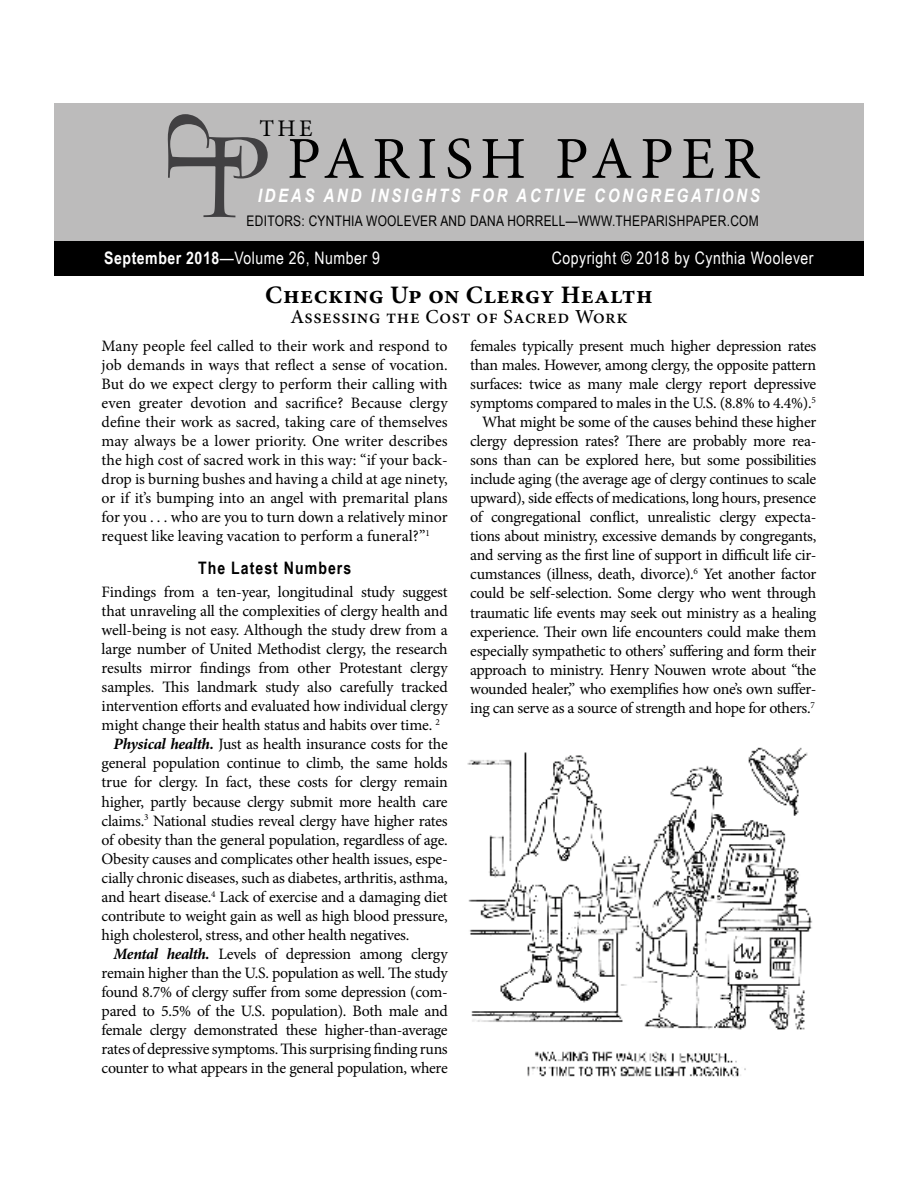
<style>
.page{position:relative;width:918px;height:1188px;background:#fff}
.page>*{position:absolute;margin:0;border:0;box-sizing:border-box;transform-origin:0 0}
.t1{font:59.55px "Minion Pro";letter-spacing:.13em;color:#000}
.t2{font:700 25.2px "Minion Pro";letter-spacing:.02em;color:#000}
.t3{font:23.85px "Minion Pro";color:#000}
.t4{font:500 19.8px "Minion Pro";letter-spacing:.03em;color:#000}
.t5{font:italic 700 18.6px "Arial Narrow";letter-spacing:.14em;color:#fff}
.t6{font:17.25px "Arial Narrow";letter-spacing:.03em;color:#fff}
.t7{font:700 17.25px "Arial Narrow";letter-spacing:.06em;color:#000}
.t8{font:15.9px/19px "Minion Pro";letter-spacing:-.02em;color:#000;text-align:justify}
.t9{font:14.55px "Arial Narrow";letter-spacing:.02em;color:#000}
.s1{font-weight:700}
.s2{font-weight:700;font-style:italic}
</style>
<div class="page">
<img style="left:467px;top:747px;width:346px;height:330px">
<div style="left:54px;top:241px;width:810px;height:35px;background:#000"></div>
<div style="left:54px;top:104px;width:810px;height:137px;background:#bcbbbb"></div>
<svg style="left:168px;top:114px;width:100px;height:103px"></svg>
<h3 class="t3" style="left:259px;top:113px;width:55px">THE</h3>
<h1 class="t1" style="left:287px;top:119px;width:474px">PARISH PAPER</h1>
<p class="t5" style="left:258px;top:181px;width:504px">IDEAS AND INSIGHTS FOR ACTIVE CONGREGATIONS</p>
<p class="t9" style="left:247px;top:210px;width:514px">EDITORS: CYNTHIA WOOLEVER AND DANA HORRELL—WWW.THEPARISHPAPER.COM</p>
<p class="t6" style="left:104px;top:245px;width:277px"><span class="s1">September 2018</span>—Volume 26, Number 9</p>
<p class="t6" style="left:552px;top:245px;width:263px">Copyright © 2018 by Cynthia Woolever</p>
<h2 class="t2" style="left:265px;top:277px;width:389px">Checking Up on Clergy Health</h2>
<p class="t4" style="left:290px;top:303px;width:339px">Assessing the Cost of Sacred Work</p>
<p class="t8" style="left:102px;top:336px;width:348px">Many people feel called to their work and respond to job demands in ways that reflect a sense of vocation.<br>But do we expect clergy to perform their calling with even greater devotion and sacrifice? Because clergy define their work as sacred, taking care of themselves may always be a lower priority. One writer describes the high cost of sacred work in this way: “if your back&shy;drop is burning bushes and having a child at age ninety, or if it’s bumping into an angel with premarital plans for you . . . who are you to turn down a relatively minor request like leaving vacation to perform a funeral?”<sup>1</sup></p>
<p class="t7" style="left:198px;top:555px;width:155px">The Latest Numbers</p>
<p class="t8" style="left:102px;top:582px;width:348px">Findings from a ten-year, longitudinal study suggest</p>
<p class="t8" style="left:102px;top:601px;width:348px">that unraveling all the complexities of clergy health and</p>
<p class="t8" style="left:102px;top:620px;width:348px">well-being is not easy. Although the study drew from a</p>
<p class="t8" style="left:102px;top:640px;width:348px">large number of United Methodist clergy, the research</p>
<p class="t8" style="left:102px;top:659px;width:348px">results mirror findings from other Protestant clergy</p>
<p class="t8" style="left:102px;top:678px;width:348px">samples. This landmark study also carefully tracked</p>
<p class="t8" style="left:102px;top:697px;width:348px">intervention efforts and evaluated how individual clergy</p>
<p class="t8" style="left:102px;top:716px;width:340px">might change their health status and habits over time. <sup>2</sup></p>
<p class="t8" style="left:114px;top:735px;width:336px"><span class="s2">Physical health.</span> Just as health insurance costs for the</p>
<p class="t8" style="left:102px;top:754px;width:348px">general population continue to climb, the same holds</p>
<p class="t8" style="left:102px;top:773px;width:348px">true for clergy. In fact, these costs for clergy remain</p>
<p class="t8" style="left:102px;top:792px;width:348px">higher, partly because clergy submit more health care</p>
<p class="t8" style="left:102px;top:811px;width:348px">claims.<sup>3</sup> National studies reveal clergy have higher rates</p>
<p class="t8" style="left:102px;top:830px;width:348px">of obesity than the general population, regardless of age.</p>
<p class="t8" style="left:102px;top:849px;width:348px">Obesity causes and complicates other health issues, espe-</p>
<p class="t8" style="left:102px;top:868px;width:348px">cially chronic diseases, such as diabetes, arthritis, asthma,</p>
<p class="t8" style="left:102px;top:887px;width:348px">and heart disease.<sup>4</sup> Lack of exercise and a damaging diet</p>
<p class="t8" style="left:102px;top:906px;width:348px">contribute to weight gain as well as high blood pressure,</p>
<p class="t8" style="left:102px;top:925px;width:309px">high cholesterol, stress, and other health negatives.</p>
<p class="t8" style="left:114px;top:944px;width:336px"><span class="s2">Mental health.</span> Levels of depression among clergy</p>
<p class="t8" style="left:102px;top:964px;width:348px">remain higher than the U.S. population as well. The study</p>
<p class="t8" style="left:102px;top:983px;width:348px">found 8.7% of clergy suffer from some depression (com-</p>
<p class="t8" style="left:102px;top:1002px;width:348px">pared to 5.5% of the U.S. population). Both male and</p>
<p class="t8" style="left:102px;top:1021px;width:348px">female clergy demonstrated these higher-than-average</p>
<p class="t8" style="left:102px;top:1040px;width:348px">rates of depressive symptoms. This surprising finding runs</p>
<p class="t8" style="left:102px;top:1059px;width:348px">counter to what appears in the general population, where</p>
<p class="t8" style="left:470px;top:336px;width:348px;text-align:right">females typically present much higher depression rates than males. However, among clergy, the opposite pattern surfaces: twice as many male clergy report depressive symptoms compared to males in the U.S. (8.8% to 4.4%).<sup>5<br></sup>What might be some of the causes behind these higher clergy depression rates? There are probably more rea&shy;sons than can be explored here, but some possibilities include aging (the average age of clergy continues to scale upward), side effects of medications, long hours, presence of congregational conflict, unrealistic clergy expecta&shy;tions about ministry, excessive demands by congregants, and serving as the first line of support in difficult life cir&shy;cumstances (illness, death, divorce).<sup>6</sup> Yet another factor could be self-selection. Some clergy who went through traumatic life events may seek out ministry as a healing experience. Their own life encounters could make them especially sympathetic to others’ suffering and form their approach to ministry. Henry Nouwen wrote about “the wounded healer,” who exemplifies how one’s own suffer&shy;ing can serve as a source of strength and hope for others.<sup>7</sup></p>
</div>
